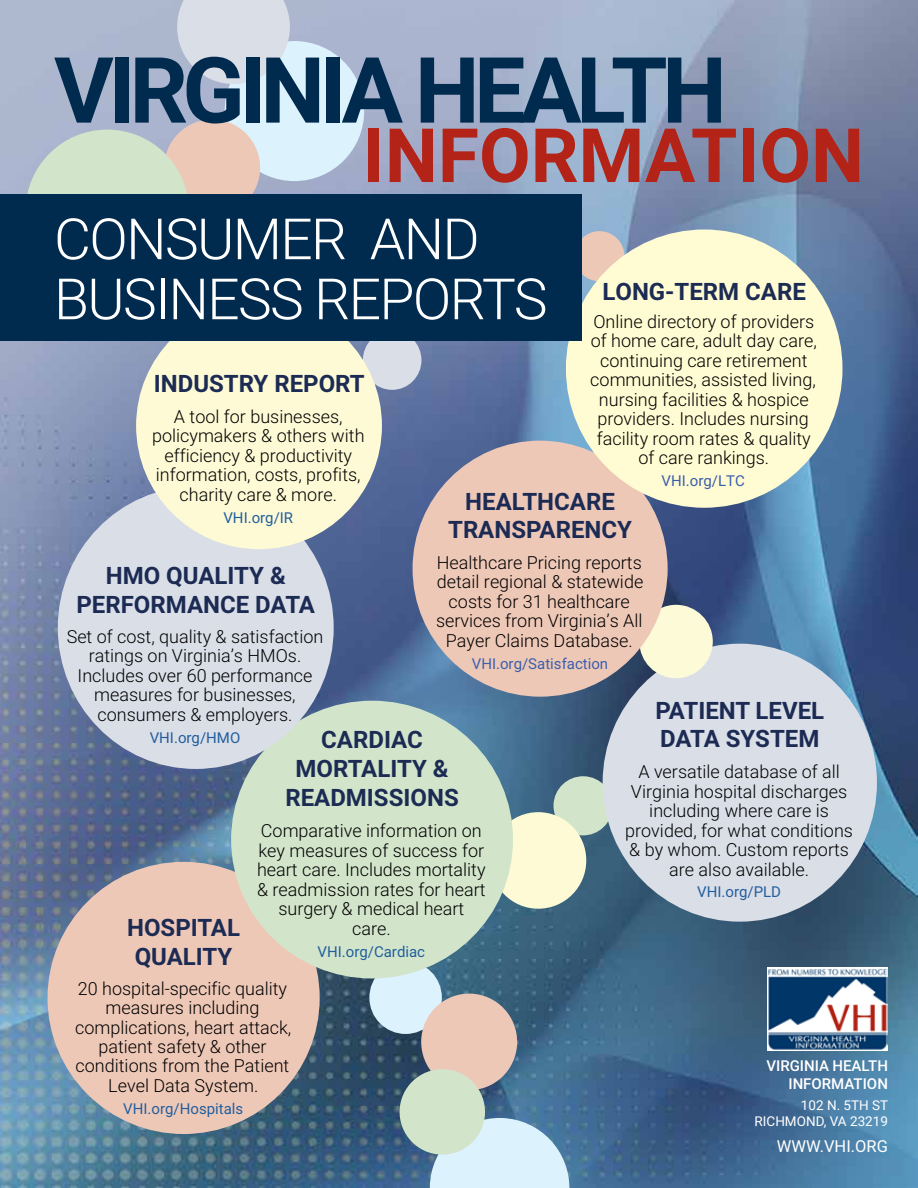
<style>
.page{position:relative;width:918px;height:1188px;background:#fff}
.page>*{position:absolute;margin:0;border:0;box-sizing:border-box;transform-origin:0 0}
.t1{font:700 91.5px "Roboto";letter-spacing:-.06em;color:#002a4e}
.t2{font:700 75px "Roboto";color:#b32317}
.t3{font:300 57px/60px "Roboto";letter-spacing:-.03em;color:#fff}
.t4{font:700 24px/28.8px "Roboto";color:#1c2b54;text-align:center}
.t5{font:300 18px/19.5px "Roboto";color:#000;text-align:center}
.t6{font:16.5px "Roboto";color:#fff}
.t7{font:15px "Roboto";color:#215e9e}
.t8{font:15px "Roboto";color:#3a5fac}
.t9{font:500 15px/18px "Roboto";color:#fff;text-align:right}
.t10{font:13.5px/16.2px "Roboto";color:#fff;text-align:right}
</style>
<div class="page">
<img style="left:0;top:0;width:918px;height:1188px">
<div style="left:225px;top:41px;width:139px;height:140px;background:#dcf2fd;border-radius:50%"></div>
<div style="left:164px;top:119px;width:96px;height:97px;background:#eec8b7;border-radius:50%"></div>
<svg style="left:177px;top:0;width:113px;height:84px;background:#d6dbe6"></svg>
<div style="left:25px;top:130px;width:164px;height:163px;background:#d2e5ca;border-radius:50%"></div>
<div style="left:369px;top:961px;width:73px;height:73px;background:#dcf2fd;border-radius:50%"></div>
<div style="left:575px;top:231px;width:49px;height:50px;background:#eec8b7;border-radius:50%"></div>
<div style="left:363px;top:330px;width:58px;height:60px;background:#dadee7;border-radius:50%"></div>
<svg style="left:399px;top:993px;width:171px;height:195px;background:#a1b2b9"></svg>
<div style="left:553px;top:776px;width:60px;height:60px;background:#d2e5ca;border-radius:50%"></div>
<div style="left:603px;top:644px;width:274px;height:278px;background:#dadee7;border-radius:50%"></div>
<div style="left:490px;top:812px;width:96px;height:97px;background:#fdfad5;border-radius:50%"></div>
<div style="left:48px;top:862px;width:272px;height:272px;background:#eec8b7;border-radius:50%"></div>
<div style="left:231px;top:701px;width:282px;height:277px;background:#d2e5ca;border-radius:50%"></div>
<div style="left:58px;top:487px;width:276px;height:282px;background:#dadee7;border-radius:50%"></div>
<div style="left:136px;top:302px;width:246px;height:247px;background:#fdfad5;border-radius:50%"></div>
<div style="left:639px;top:605px;width:74px;height:73px;background:#fdfad7;border-radius:50%"></div>
<div style="left:413px;top:441px;width:255px;height:256px;background:#eec8b7;border-radius:50%"></div>
<div style="left:566px;top:230px;width:277px;height:278px;background:#fffbd2;border-radius:50%"></div>
<div style="left:0;top:194px;width:582px;height:147px;background:#002a4e"></div>
<img style="left:768px;top:968px;width:120px;height:83px">
<h1 class="t1" style="left:54px;top:26px;width:674px">VIRGINIA HEALTH</h1>
<h2 class="t2" style="left:363px;top:103px;width:503px">INFORMATION</h2>
<h3 class="t3" style="left:54px;top:207px;width:495px">CONSUMER AND<br>BUSINESS REPORTS</h3>
<h3 class="t4" style="left:602px;top:276px;width:205px">LONG-TERM CARE</h3>
<p class="t5" style="left:590px;top:311px;width:228px">Online directory of providers of home care, adult day care, continuing care retirement communities, assisted living, nursing facilities &amp; hospice providers. Includes nursing facility room rates &amp; quality of care rankings.</p>
<p class="t8" style="left:662px;top:470px;width:85px">VHI.org/LTC</p>
<h3 class="t4" style="left:154px;top:369px;width:212px">INDUSTRY REPORT</h3>
<p class="t5" style="left:152px;top:406px;width:214px">A tool for businesses, policymakers &amp; others with efficiency &amp; productivity information, costs, profits, charity care &amp; more.</p>
<p class="t7" style="left:223px;top:507px;width:71px">VHI.org/IR</p>
<h3 class="t4" style="left:448px;top:486px;width:185px">HEALTHCARE<br>TRANSPARENCY</h3>
<p class="t5" style="left:436px;top:552px;width:209px">Healthcare Pricing reports detail regional &amp; statewide costs for 31 healthcare services from Virginia’s All<br>Payer Claims Database.</p>
<p class="t8" style="left:472px;top:653px;width:138px">VHI.org/Satisfaction</p>
<h3 class="t4" style="left:76px;top:560px;width:240px">HMO QUALITY &amp;<br>PERFORMANCE DATA</h3>
<p class="t5" style="left:67px;top:626px;width:258px">Set of cost, quality &amp; satisfaction ratings on Virginia’s HMOs.<br>Includes over 60 performance measures for businesses, consumers &amp; employers.</p>
<p class="t7" style="left:150px;top:727px;width:92px">VHI.org/HMO</p>
<h3 class="t4" style="left:655px;top:695px;width:170px;text-align:left">PATIENT LEVEL<br>DATA SYSTEM</h3>
<h3 class="t4" style="left:285px;top:724px;width:175px">CARDIAC<br>MORTALITY &amp;<br>READMISSIONS</h3>
<p class="t5" style="left:625px;top:761px;width:229px">A versatile database of all<br>Virginia hospital discharges including where care is provided, for what conditions &amp; by whom. Custom reports are also available.</p>
<p class="t7" style="left:697px;top:882px;width:85px">VHI.org/PLD</p>
<p class="t5" style="left:257px;top:821px;width:230px">Comparative information on key measures of success for heart care. Includes mortality &amp; readmission rates for heart surgery &amp; medical heart care.</p>
<p class="t7" style="left:318px;top:941px;width:109px">VHI.org/Cardiac</p>
<h3 class="t4" style="left:127px;top:912px;width:115px">HOSPITAL<br>QUALITY</h3>
<p class="t5" style="left:75px;top:978px;width:218px">20 hospital-specific quality measures including complications, heart attack, patient safety &amp; other conditions from the Patient<br>Level Data System.</p>
<p class="t7" style="left:123px;top:1098px;width:121px">VHI.org/Hospitals</p>
<p class="t9" style="left:766px;top:1056px;width:123px">VIRGINIA HEALTH<br>INFORMATION</p>
<p class="t10" style="left:755px;top:1096px;width:135px">102 N. 5TH ST<br>RICHMOND, VA 23219</p>
<p class="t6" style="left:777px;top:1134px;width:113px">WWW.VHI.ORG</p>
</div>
